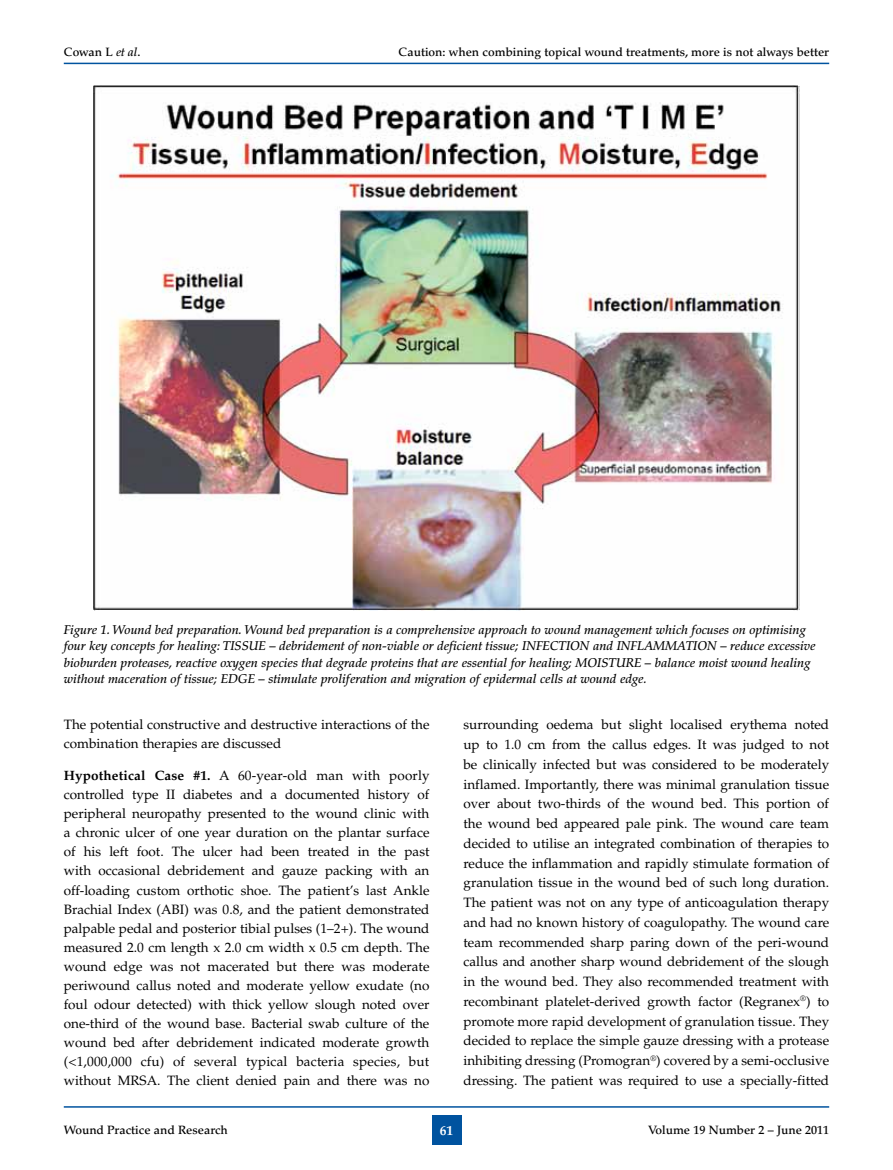
<style>
.page{position:relative;width:893px;height:1170px;background:#fff}
.page>*{position:absolute;margin:0;border:0;box-sizing:border-box;transform-origin:0 0}
.t1{font:13.5px/19.8px "Palatino";color:#000;text-align:justify}
.t2{font:700 13.5px "Palatino";color:#fff}
.t3{font:italic 500 12.75px/16.5px "Palatino";color:#000}
.t4{font:500 12px "Palatino";color:#000}
.s1{font-style:italic}
.s2{font-weight:700}
</style>
<div class="page">
<div style="left:432px;top:1114px;width:29px;height:30px;background:#00539f"></div>
<hr style="left:64px;top:1106px;width:765px;height:1px;background:#00539f">
<hr style="left:64px;top:63px;width:765px;height:1px;background:#00539f">
<img style="left:93px;top:85px;width:707px;height:525px">
<p class="t4" style="left:64px;top:45px;width:78px">Cowan L <span class="s1">et al</span>.</p>
<p class="t4" style="left:399px;top:45px;width:432px">Caution: when combining topical wound treatments, more is not always better</p>
<p class="t3" style="left:64px;top:621px;width:753px">Figure 1. Wound bed preparation. Wound bed preparation is a comprehensive approach to wound management which focuses on optimising four key concepts for healing: TISSUE – debridement of non-viable or deficient tissue; INFECTION and INFLAMMATION – reduce excessive bioburden proteases, reactive oxygen species that degrade proteins that are essential for healing; MOISTURE – balance moist wound healing without maceration of tissue; EDGE – stimulate proliferation and migration of epidermal cells at wound edge.</p>
<p class="t1" style="left:64px;top:715px;width:367px;line-height:19px">The potential constructive and destructive interactions of the combination therapies are discussed</p>
<p class="t1" style="left:64px;top:766px;width:367px;line-height:19px"><span class="s2">Hypothetical Case #1.</span> A 60-year-old man with poorly controlled type II diabetes and a documented history of peripheral neuropathy presented to the wound clinic with a chronic ulcer of one year duration on the plantar surface of his left foot. The ulcer had been treated in the past with occasional debridement and gauze packing with an off-loading custom orthotic shoe. The patient’s last Ankle Brachial Index (ABI) was 0.8, and the patient demonstrated palpable pedal and posterior tibial pulses (1–2+). The wound measured 2.0 cm length x 2.0 cm width x 0.5 cm depth. The wound edge was not macerated but there was moderate periwound callus noted and moderate yellow exudate (no foul odour detected) with thick yellow slough noted over one-third of the wound base. Bacterial swab culture of the wound bed after debridement indicated moderate growth (&lt;1,000,000 cfu) of several typical bacteria species, but without MRSA. The client denied pain and there was no</p>
<p class="t1" style="left:463px;top:715px;width:367px">surrounding oedema but slight localised erythema noted up to 1.0 cm from the callus edges. It was judged to not be clinically infected but was considered to be moderately inflamed. Importantly, there was minimal granulation tissue over about two-thirds of the wound bed. This portion of the wound bed appeared pale pink. The wound care team decided to utilise an integrated combination of therapies to reduce the inflammation and rapidly stimulate formation of granulation tissue in the wound bed of such long duration.<br>The patient was not on any type of anticoagulation therapy and had no known history of coagulopathy. The wound care team recommended sharp paring down of the peri-wound callus and another sharp wound debridement of the slough in the wound bed. They also recommended treatment with recombinant platelet-derived growth factor (Regranex<sup>®</sup>) to promote more rapid development of granulation tissue. They decided to replace the simple gauze dressing with a protease inhibiting dressing (Promogran<sup>®</sup>) covered by a semi-occlusive dressing. The patient was required to use a specially-fitted</p>
<p class="t4" style="left:64px;top:1122px;width:166px">Wound Practice and Research</p>
<p class="t2" style="left:440px;top:1121px;width:15px">61</p>
<p class="t4" style="left:648px;top:1122px;width:182px">Volume 19 Number 2 – June 2011</p>
</div>
